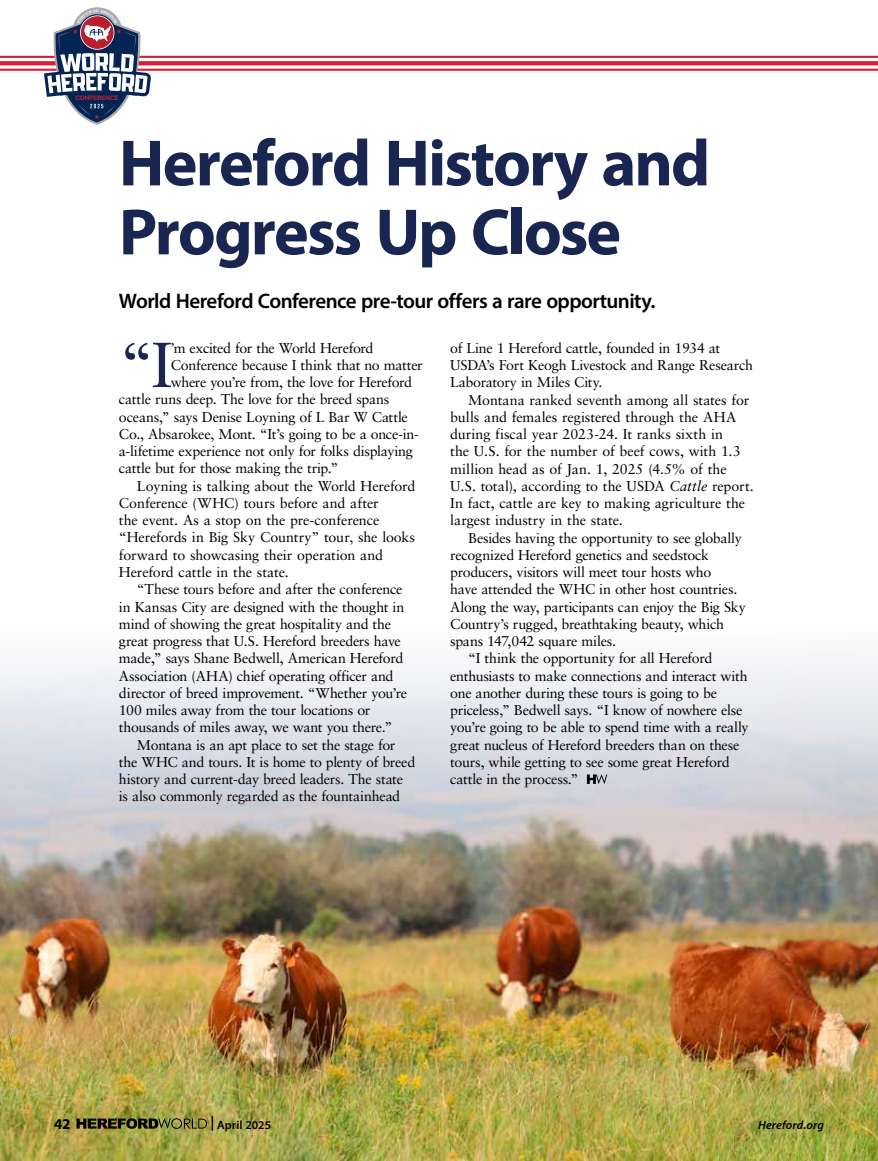
<style>
.page{position:relative;width:878px;height:1161px;background:#fff}
.page>*{position:absolute;margin:0;border:0;box-sizing:border-box;transform-origin:0 0}
.t1{font:700 66px/69px "Myriad Pro";letter-spacing:-.03em;color:#192651}
.t2{font:63.75px "Sabon LT Pro";color:#192651}
.t3{font:600 21px "Myriad Pro";letter-spacing:-.025em;color:#000}
.t4{font:700 15px "Myriad Pro";color:#000}
.t5{font:14.25px/17.2px "Sabon LT Pro";letter-spacing:-.015em;color:#000}
.t6{font:italic 600 12px "Myriad Pro";letter-spacing:.015em;color:#000}
.t7{font:600 12px "Myriad Pro";letter-spacing:.005em;color:#000}
.s1{font-style:italic}
.s2{font-size:15px}
</style>
<div class="page">
<svg style="left:0;top:65px;width:878px;height:4px"></svg>
<hr style="left:0;top:56px;width:878px;height:2px;background:#d71f31">
<svg style="left:0;top:61px;width:878px;height:4px;background:#d82738"></svg>
<hr style="left:0;top:69px;width:878px;height:2px;background:#d71f31">
<img style="left:0;top:660px;width:878px;height:501px">
<svg style="left:587px;top:775px;width:20px;height:9px"></svg>
<svg style="left:44px;top:9px;width:107px;height:116px"></svg>
<svg style="left:76px;top:1118px;width:131px;height:11px"></svg>
<h1 class="t1" style="left:119px;top:127px;width:593px">Hereford History and<br>Progress Up Close</h1>
<h3 class="t3" style="left:119px;top:288px;width:538px">World Hereford Conference pre-tour offers a rare opportunity.</h3>
<h2 class="t2" style="left:119px;top:325px;width:55px">“I</h2>
<p class="t5" style="left:171px;top:339px;width:204px">’m excited for the World Hereford</p>
<p class="t5" style="left:450px;top:339px;width:304px">of Line 1 Hereford cattle, founded in 1934 at<br>USDA’s Fort Keogh Livestock and Range Research<br>Laboratory in Miles City.</p>
<p class="t5" style="left:450px;top:391px;width:305px;text-indent:18px">Montana ranked seventh among all states for bulls and females registered through the AHA during fiscal year 2023-24. It ranks sixth in<br>the U.S. for the number of beef cows, with 1.3 million head as of Jan. 1, 2025 (4.5% of the U.S. total), according to the USDA <span class="s1">Cattle</span> report.<br>In fact, cattle are key to making agriculture the largest industry in the state.</p>
<p class="t5" style="left:468px;top:529px;width:275px">Besides having the opportunity to see globally</p>
<p class="t5" style="left:450px;top:546px;width:260px">recognized Hereford genetics and seedstock</p>
<p class="t5" style="left:450px;top:563px;width:262px">producers, visitors will meet tour hosts who</p>
<p class="t5" style="left:450px;top:580px;width:288px">have attended the WHC in other host countries.</p>
<p class="t5" style="left:450px;top:598px;width:297px">Along the way, participants can enjoy the Big Sky</p>
<p class="t5" style="left:450px;top:615px;width:275px">Country’s rugged, breathtaking beauty, which</p>
<p class="t5" style="left:450px;top:632px;width:167px">spans 147,042 square miles.</p>
<p class="t5" style="left:468px;top:649px;width:246px">“I think the opportunity for all Hereford</p>
<p class="t5" style="left:450px;top:667px;width:299px">enthusiasts to make connections and interact with</p>
<p class="t5" style="left:450px;top:684px;width:268px">one another during these tours is going to be</p>
<p class="t5" style="left:450px;top:701px;width:294px">priceless,” Bedwell says. “I know of nowhere else</p>
<p class="t5" style="left:450px;top:719px;width:300px">you’re going to be able to spend time with a really</p>
<p class="t5" style="left:450px;top:736px;width:290px">great nucleus of Hereford breeders than on these</p>
<p class="t5" style="left:450px;top:753px;width:281px">tours, while getting to see some great Hereford</p>
<p class="t5" style="left:450px;top:770px;width:130px">cattle in the process.”</p>
<p class="t5" style="left:171px;top:356px;width:253px">Conference because I think that no matter</p>
<p class="t5" style="left:171px;top:373px;width:243px">where you’re from, the love for Hereford</p>
<p class="t5" style="left:119px;top:390px;width:272px">cattle runs deep. The love for the breed spans</p>
<p class="t5" style="left:119px;top:408px;width:290px">oceans,” says Denise Loyning of L Bar W Cattle</p>
<p class="t5" style="left:119px;top:425px;width:301px">Co., Absarokee, Mont. “It’s going to be a once-in-</p>
<p class="t5" style="left:119px;top:442px;width:295px">a-lifetime experience not only for folks displaying</p>
<p class="t5" style="left:119px;top:459px;width:221px">cattle but for those making the trip.”</p>
<p class="t5" style="left:137px;top:477px;width:280px">Loyning is talking about the World Hereford</p>
<p class="t5" style="left:119px;top:494px;width:261px">Conference (WHC) tours before and after</p>
<p class="t5" style="left:119px;top:511px;width:262px">the event. As a stop on the pre-conference</p>
<p class="t5" style="left:119px;top:529px;width:297px">“Herefords in Big Sky Country” tour, she looks</p>
<p class="t5" style="left:119px;top:546px;width:265px">forward to showcasing their operation and</p>
<p class="t5" style="left:119px;top:563px;width:171px">Hereford cattle in the state.</p>
<p class="t5" style="left:137px;top:580px;width:267px">“These tours before and after the conference</p>
<p class="t5" style="left:119px;top:598px;width:287px">in Kansas City are designed with the thought in</p>
<p class="t5" style="left:119px;top:615px;width:274px">mind of showing the great hospitality and the</p>
<p class="t5" style="left:119px;top:632px;width:283px">great progress that U.S. Hereford breeders have</p>
<p class="t5" style="left:119px;top:649px;width:286px">made,” says Shane Bedwell, American Hereford</p>
<p class="t5" style="left:119px;top:667px;width:276px">Association (AHA) chief operating officer and</p>
<p class="t5" style="left:119px;top:684px;width:290px">director of breed improvement. “Whether you’re</p>
<p class="t5" style="left:119px;top:701px;width:253px">100 miles away from the tour locations or</p>
<p class="t5" style="left:119px;top:718px;width:275px">thousands of miles away, we want you there.”</p>
<p class="t5" style="left:137px;top:736px;width:260px">Montana is an apt place to set the stage for</p>
<p class="t5" style="left:119px;top:753px;width:298px">the WHC and tours. It is home to plenty of breed</p>
<p class="t5" style="left:119px;top:770px;width:286px">history and current-day breed leaders. The state</p>
<p class="t5" style="left:119px;top:787px;width:283px">is also commonly regarded as the fountainhead</p>
<p class="t4" style="left:54px;top:1114px;width:18px">42</p>
<p class="t7" style="left:210px;top:1117px;width:62px"><span class="s2">|</span> April 2025</p>
<p class="t6" style="left:758px;top:1117px;width:67px">Hereford.org</p>
</div>
